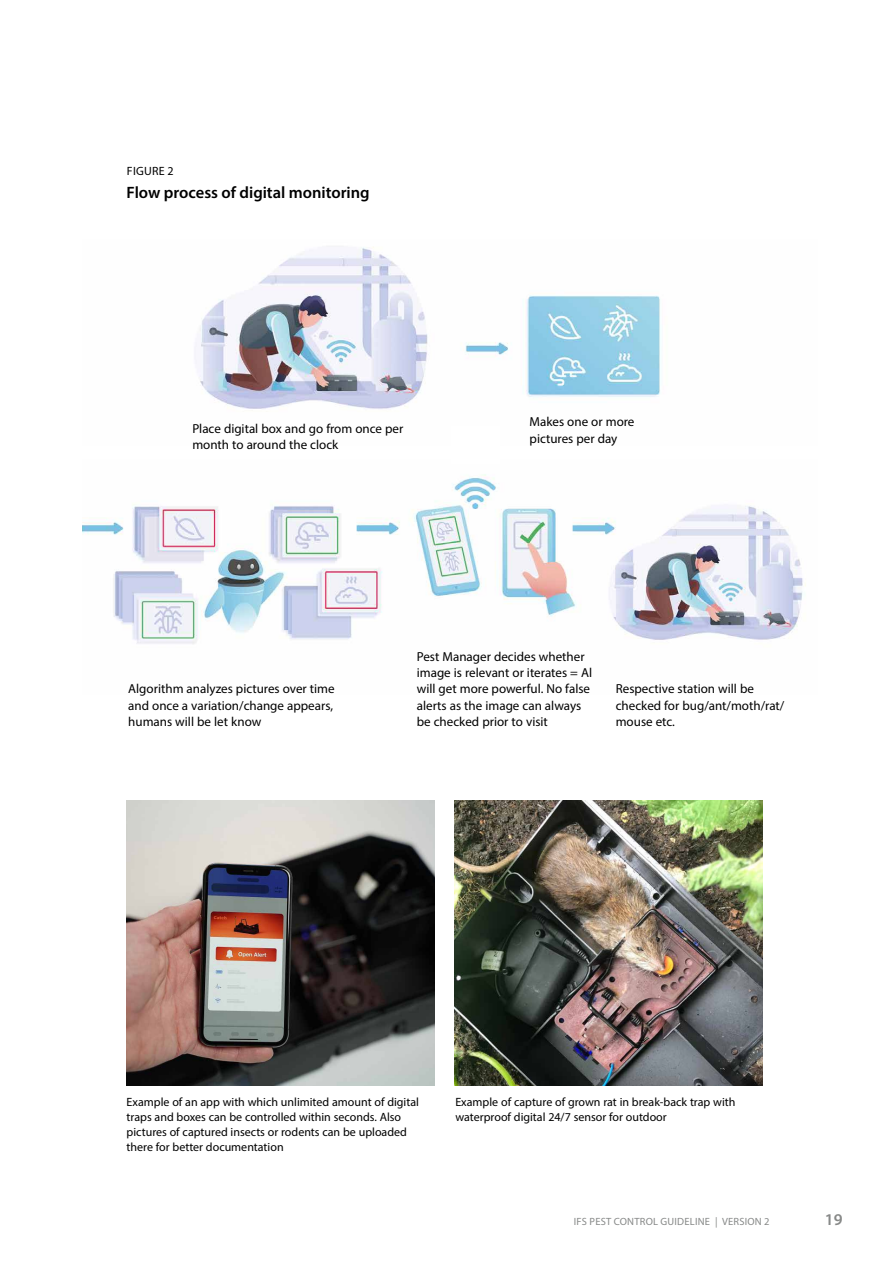
<style>
.page{position:relative;width:893px;height:1263px;background:#fff}
.page>*{position:absolute;margin:0;border:0;box-sizing:border-box;transform-origin:0 0}
.t1{font:600 16.5px "Myriad Pro";color:#000}
.t2{font:600 16.5px "Myriad Pro";color:#878988}
.t3{font:13.05px/16.4px "Myriad Pro";color:#000}
.t4{font:12px/15px "Myriad Pro";color:#000}
.t5{font:10.5px "Myriad Pro";letter-spacing:.02em;color:#878988}
</style>
<div class="page">
<img style="left:127px;top:801px;width:308px;height:284px">
<img style="left:455px;top:801px;width:307px;height:284px">
<img style="left:195px;top:246px;width:466px;height:163px">
<img style="left:82px;top:474px;width:724px;height:170px">
<p class="t4" style="left:127px;top:163px;width:48px">FIGURE 2</p>
<p class="t1" style="left:127px;top:182px;width:245px">Flow process of digital monitoring</p>
<p class="t3" style="left:192px;top:420px;width:212px">Place digital box and go from once per month to around the clock</p>
<p class="t3" style="left:530px;top:414px;width:106px">Makes one or more pictures per day</p>
<p class="t3" style="left:128px;top:681px;width:208px;text-align:justify">Algorithm analyzes pictures over time and once a variation/change appears, humans will be let know</p>
<p class="t3" style="left:417px;top:648px;width:177px">Pest Manager decides whether image is relevant or iterates = Al will get more powerful. No false alerts as the image can always be checked prior to visit</p>
<p class="t3" style="left:616px;top:681px;width:170px">Respective station will be checked for bug/ant/moth/rat/ mouse etc.</p>
<p class="t4" style="left:127px;top:1094px;width:294px">Example of an app with which unlimited amount of digital traps and boxes can be controlled within seconds. Also pictures of captured insects or rodents can be uploaded there for better documentation</p>
<p class="t4" style="left:455px;top:1094px;width:282px">Example of capture of grown rat in break-back trap with waterproof digital 24/7 sensor for outdoor</p>
<p class="t5" style="left:574px;top:1215px;width:197px">IFS PEST CONTROL GUIDELINE | VERSION 2</p>
<p class="t2" style="left:825px;top:1209px;width:19px">19</p>
</div>
